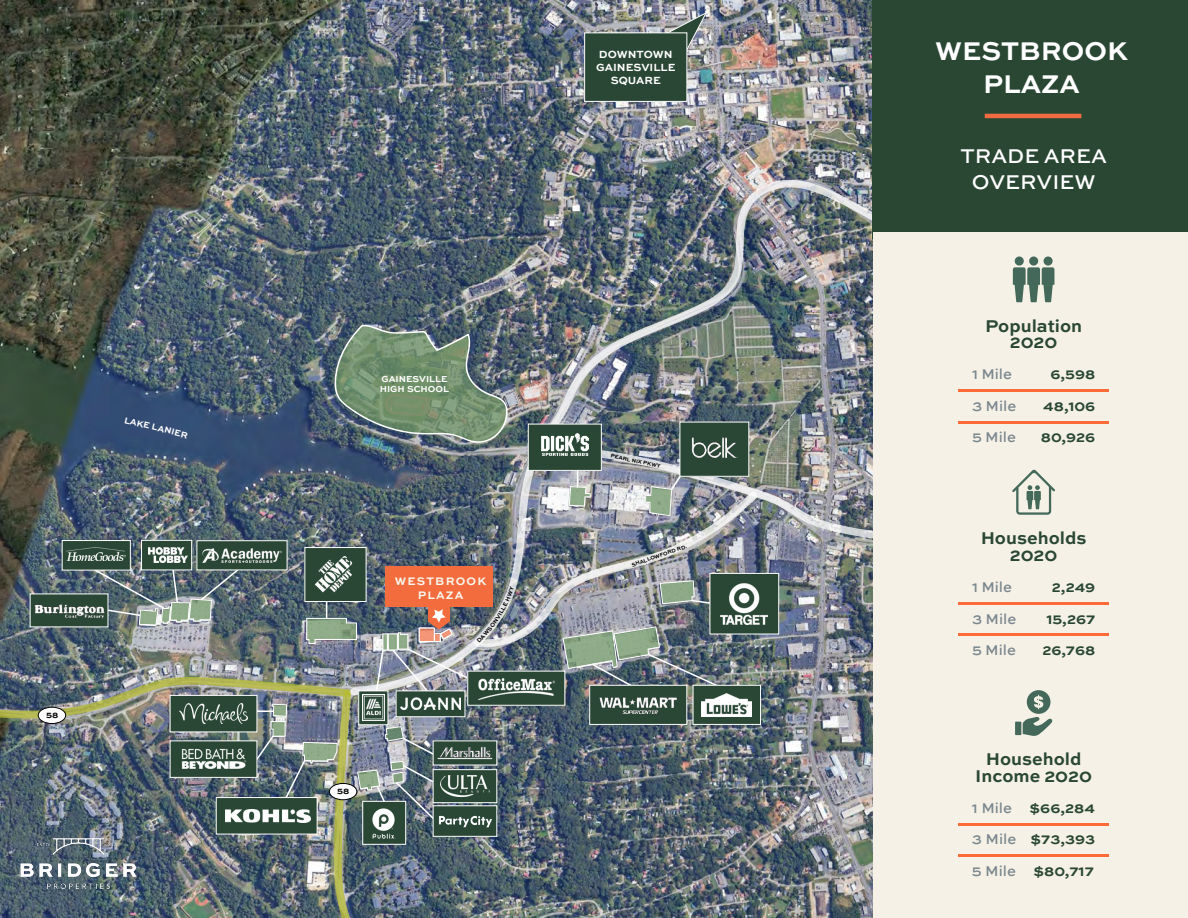
<style>
.page{position:relative;width:1188px;height:918px;background:#fff}
.page>*{position:absolute;margin:0;border:0;box-sizing:border-box;transform-origin:0 0}
.t1{font:700 27px/32.4px "Sweet Sans";color:#fff;text-align:center}
.t2{font:500 21px/25.2px "Sweet Sans";color:#fff;text-align:center}
.t3{font:700 18px/16.5px "Sweet Sans";color:#2a4734;text-align:center}
.t4{font:700 15px/31.7px "Sweet Sans";color:#2a4734;text-align:justify}
.t5{font:500 15px "Sweet Sans";color:#7b878e}
.t6{font:700 11.55px/13.8px "Sweet Sans";letter-spacing:.1em;color:#f9f6ec;text-align:center}
.t7{font:700 10.95px/13.2px "Sweet Sans";color:#fff;text-align:center}
.t8{font:700 9.15px/10.9px "Sweet Sans";color:#fff}
.t9{font:700 9.15px "Sweet Sans";color:#000}
.t10{font:700 5.55px "Sweet Sans";color:#000}
.s1{font-weight:500;color:#7b878e}
</style>
<div class="page">
<img style="left:1px;top:0;width:1187px;height:918px">
<svg style="left:334px;top:324px;width:16px;height:120px;background:#627776"></svg>
<div style="left:305px;top:548px;width:61px;height:53px;background:#2a4735"></div>
<div style="left:305px;top:547px;width:61px;height:55px;border:1px solid #fff"></div>
<div style="left:197px;top:541px;width:90px;height:29px;background:#2a4735"></div>
<div style="left:197px;top:540px;width:90px;height:30px;border:1px solid #fff"></div>
<img style="left:202px;top:548px;width:80px;height:14px">
<svg style="left:665px;top:12px;width:42px;height:42px"></svg>
<div style="left:585px;top:33px;width:102px;height:68px;background:#2a4735"></div>
<div style="left:584px;top:33px;width:103px;height:69px;border:1px solid #fff"></div>
<div style="left:590px;top:685px;width:97px;height:39px;background:#2a4735"></div>
<div style="left:589px;top:685px;width:98px;height:40px;border:1px solid #fff"></div>
<img style="left:596px;top:697px;width:84px;height:50px">
<img style="left:350px;top:180px;width:523px;height:515px">
<img style="left:474px;top:492px;width:283px;height:155px">
<img style="left:528px;top:239px;width:345px;height:300px">
<div style="left:680px;top:422px;width:69px;height:54px;background:#2a4735"></div>
<img style="left:691px;top:437px;width:47px;height:20px">
<div style="left:528px;top:424px;width:73px;height:46px;background:#2a4735"></div>
<div style="left:528px;top:424px;width:74px;height:47px;border:1px solid #fff"></div>
<img style="left:542px;top:434px;width:46px;height:22px">
<div style="left:142px;top:540px;width:50px;height:30px;background:#2a4735"></div>
<div style="left:141px;top:540px;width:51px;height:30px;border:1px solid #fff"></div>
<img style="left:149px;top:547px;width:39px;height:16px">
<div style="left:62px;top:541px;width:68px;height:29px;background:#2a4735"></div>
<div style="left:62px;top:540px;width:69px;height:30px;border:1px solid #fff"></div>
<img style="left:67px;top:548px;width:59px;height:13px">
<img style="left:562px;top:626px;width:170px;height:68px">
<div style="left:693px;top:685px;width:68px;height:39px;background:#2a4735"></div>
<div style="left:693px;top:685px;width:68px;height:40px;border:1px solid #fff"></div>
<img style="left:702px;top:694px;width:49px;height:22px">
<div style="left:468px;top:671px;width:97px;height:34px;background:#2a4735"></div>
<img style="left:515px;top:679px;width:39px;height:17px">
<img style="left:321px;top:555px;width:32px;height:13px">
<div style="left:872px;top:0;width:316px;height:240px;background:#2a4734"></div>
<div style="left:873px;top:232px;width:314px;height:686px;background:#f5f1e6"></div>
<hr style="left:985px;top:114px;width:96px;height:4px;background:#f26a3f">
<svg style="left:1012px;top:470px;width:43px;height:45px"></svg>
<hr style="left:958px;top:602px;width:151px;height:2px;background:#ff6a39">
<hr style="left:958px;top:634px;width:151px;height:2px;background:#ff6a39">
<div style="left:1015px;top:722px;width:6px;height:13px;background:#44695a"></div>
<svg style="left:1023px;top:690px;width:30px;height:46px"></svg>
<hr style="left:958px;top:823px;width:151px;height:2px;background:#ff6a39">
<hr style="left:958px;top:855px;width:151px;height:2px;background:#ff6a39">
<hr style="left:958px;top:389px;width:151px;height:3px;background:#ff6a39">
<hr style="left:958px;top:421px;width:151px;height:2px;background:#ff6a39">
<svg style="left:1012px;top:235px;width:176px;height:67px"></svg>
<img style="left:1px;top:568px;width:514px;height:350px">
<p class="t8" style="left:126px;top:415px;width:67px;rotate:14deg">LAKE LANIER</p>
<p class="t9" style="left:46px;top:710px;width:14px">58</p>
<p class="t7" style="left:596px;top:48px;width:81px">DOWNTOWN<br>GAINESVILLE<br>SQUARE</p>
<p class="t8" style="left:380px;top:373px;width:71px">GAINESVILLE<br>HIGH SCHOOL</p>
<p class="t6" style="left:395px;top:574px;width:93px">WESTBROOK<br>PLAZA</p>
<p class="t9" style="left:337px;top:786px;width:14px">58</p>
<p class="t10" style="left:612px;top:452px;width:52px;rotate:12deg">PEARL NIX PKWY</p>
<p class="t10" style="left:631px;top:562px;width:60px;rotate:-19deg">SHALLOWFORD RD.</p>
<h1 class="t1" style="left:935px;top:36px;width:194px">WESTBROOK<br>PLAZA</h1>
<h2 class="t2" style="left:961px;top:144px;width:148px">TRADE AREA<br>OVERVIEW</h2>
<p class="t3" style="left:985px;top:318px;width:99px">Population<br>2020</p>
<p class="t5" style="left:972px;top:365px;width:42px">1 Mile</p>
<p class="t4" style="left:1050px;top:359px;width:46px">6,598</p>
<p class="t5" style="left:972px;top:397px;width:46px">3 Mile</p>
<p class="t4" style="left:1043px;top:390px;width:54px">48,106</p>
<p class="t5" style="left:972px;top:429px;width:46px">5 Mile</p>
<p class="t4" style="left:1041px;top:422px;width:56px">80,926</p>
<p class="t3" style="left:981px;top:531px;width:107px">Households<br>2020</p>
<p class="t5" style="left:972px;top:578px;width:42px">1 Mile</p>
<p class="t4" style="left:1052px;top:572px;width:45px">2,249</p>
<p class="t5" style="left:972px;top:610px;width:46px">3 Mile</p>
<p class="t4" style="left:1046px;top:603px;width:51px">15,267</p>
<p class="t5" style="left:972px;top:642px;width:46px">5 Mile</p>
<p class="t4" style="left:1042px;top:635px;width:54px">26,768</p>
<p class="t3" style="left:975px;top:752px;width:118px">Household<br>Income 2020</p>
<p class="t4" style="left:972px;top:792px;width:125px"><span class="s1">1 Mile</span> $66,284<br><span class="s1">3 Mile</span> $73,393<br><span class="s1">5 Mile</span> $80,717</p>
</div>
